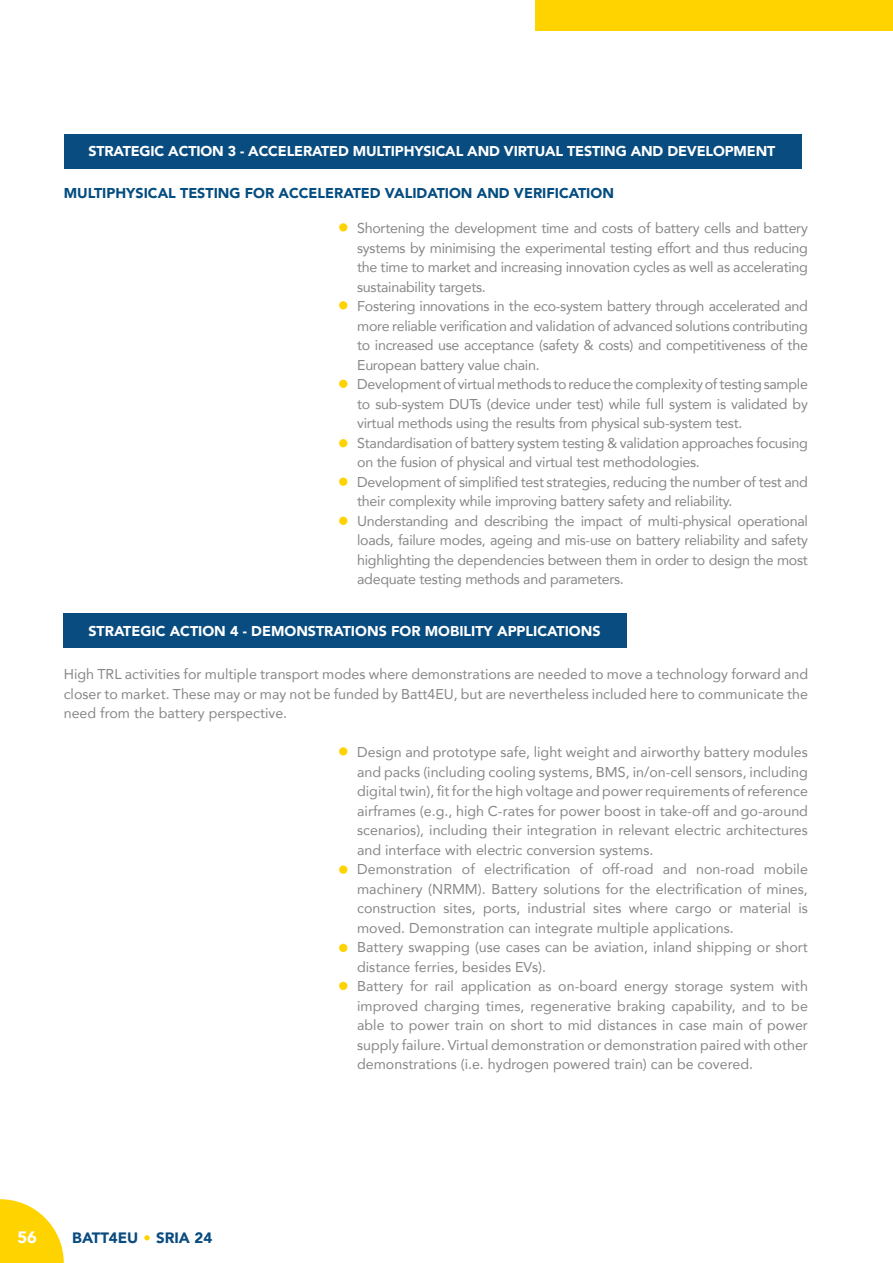
<style>
.page{position:relative;width:893px;height:1263px;background:#fff}
.page>*{position:absolute;margin:0;border:0;box-sizing:border-box;transform-origin:0 0}
.t1{font:900 16.5px "Avenir";color:#fff}
.t2{font:900 15px "Avenir";color:#094b7f}
.t3{font:14.25px/19.5px "Avenir";letter-spacing:-.02em;color:#878787;text-align:justify}
.t4{font:14.25px/19.5px "Avenir";color:#878787}
.t5{font:900 14.25px "Avenir";letter-spacing:-.01em;color:#fff}
.t6{font:900 14.25px "Avenir";color:#044d80}
</style>
<div class="page">
<svg style="left:0;top:1199px;width:64px;height:64px"></svg>
<svg style="left:144px;top:1235px;width:6px;height:5px"></svg>
<div style="left:64px;top:614px;width:563px;height:34px;background:#094c80"></div>
<div style="left:339px;top:747px;width:8px;height:8px;background:#ffd300;border-radius:50%"></div>
<div style="left:339px;top:944px;width:8px;height:8px;background:#ffd300;border-radius:50%"></div>
<div style="left:339px;top:982px;width:8px;height:8px;background:#ffd300;border-radius:50%"></div>
<div style="left:339px;top:865px;width:8px;height:9px;background:#ffd300;border-radius:50%"></div>
<div style="left:536px;top:0;width:357px;height:31px;background:#ffd300"></div>
<div style="left:64px;top:134px;width:737px;height:34px;background:#094c80"></div>
<div style="left:339px;top:223px;width:8px;height:8px;background:#ffd300;border-radius:50%"></div>
<div style="left:339px;top:301px;width:8px;height:8px;background:#ffd300;border-radius:50%"></div>
<div style="left:339px;top:380px;width:8px;height:8px;background:#ffd300;border-radius:50%"></div>
<div style="left:339px;top:439px;width:8px;height:8px;background:#ffd300;border-radius:50%"></div>
<div style="left:339px;top:477px;width:8px;height:9px;background:#ffd300;border-radius:50%"></div>
<div style="left:339px;top:517px;width:8px;height:8px;background:#ffd300;border-radius:50%"></div>
<p class="t5" style="left:88px;top:139px;width:688px">STRATEGIC ACTION 3 - ACCELERATED MULTIPHYSICAL AND VIRTUAL TESTING AND DEVELOPMENT</p>
<p class="t6" style="left:64px;top:181px;width:552px">MULTIPHYSICAL TESTING FOR ACCELERATED VALIDATION AND VERIFICATION</p>
<p class="t3" style="left:357px;top:218px;width:452px;text-align:left">Shortening the development time and costs of battery cells and battery systems by minimising the experimental testing effort and thus reducing the time to market and increasing innovation cycles as well as accelerating sustainability targets.<br>Fostering innovations in the eco-system battery through accelerated and more reliable verification and validation of advanced solutions contributing to increased use acceptance (safety &amp; costs) and competitiveness of the European battery value chain.<br>Development of virtual methods to reduce the complexity of testing sample to sub-system DUTs (device under test) while full system is validated by virtual methods using the results from physical sub-system test.<br>Standardisation of battery system testing &amp; validation approaches focusing on the fusion of physical and virtual test methodologies.<br>Development of simplified test strategies, reducing the number of test and their complexity while improving battery safety and reliability.<br>Understanding and describing the impact of multi-physical operational loads, failure modes, ageing and mis-use on battery reliability and safety highlighting the dependencies between them in order to design the most adequate testing methods and parameters.</p>
<p class="t5" style="left:88px;top:619px;width:514px">STRATEGIC ACTION 4 - DEMONSTRATIONS FOR MOBILITY APPLICATIONS</p>
<p class="t3" style="left:64px;top:664px;width:746px">High TRL activities for multiple transport modes where demonstrations are needed to move a technology forward and closer to market. These may or may not be funded by Batt4EU, but are nevertheless included here to communicate the need from the battery perspective.</p>
<p class="t4" style="left:357px;top:742px;width:452px">Design and prototype safe, light weight and airworthy battery modules and packs (including cooling systems, BMS, in/on-cell sensors, including digital twin), fit for the high voltage and power requirements of reference airframes (e.g., high C-rates for power boost in take-off and go-around scenarios), including their integration in relevant electric architectures and interface with electric conversion systems.<br>Demonstration of electrification of off-road and non-road mobile machinery (NRMM). Battery solutions for the electrification of mines, construction sites, ports, industrial sites where cargo or material is moved. Demonstration can integrate multiple applications.<br>Battery swapping (use cases can be aviation, inland shipping or short distance ferries, besides EVs).<br>Battery for rail application as on-board energy storage system with improved charging times, regenerative braking capability, and to be able to power train on short to mid distances in case main of power supply failure. Virtual demonstration or demonstration paired with other demonstrations (i.e. hydrogen powered train) can be covered.</p>
<p class="t1" style="left:17px;top:1223px;width:21px">56</p>
<p class="t2" style="left:72px;top:1225px;width:141px">BATT4EU SRIA 24</p>
</div>
